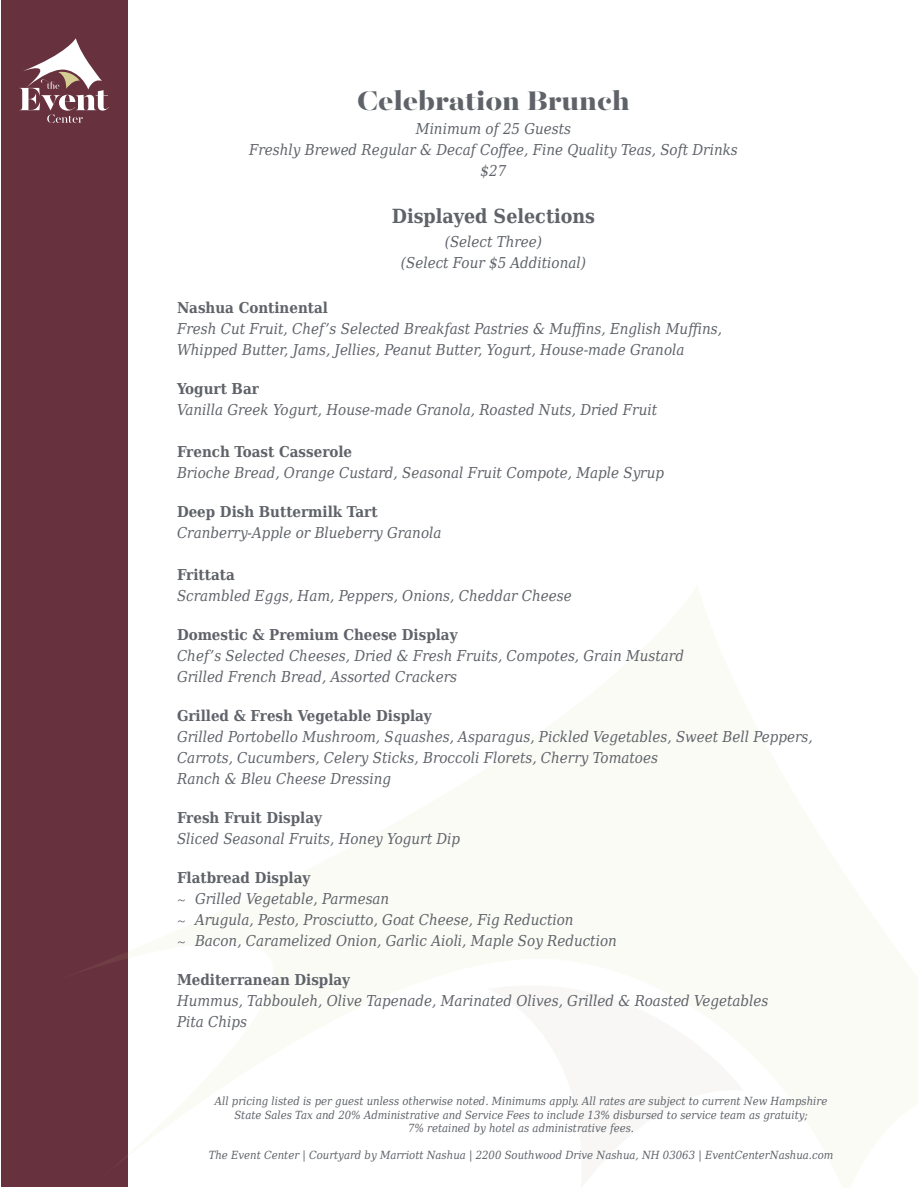
<style>
.page{position:relative;width:918px;height:1188px;background:#fff}
.page>*{position:absolute;margin:0;border:0;box-sizing:border-box;transform-origin:0 0}
.t1{font:800 30px "Majesti Banner";color:#5f6369}
.t2{font:700 19.5px "DejaVu Serif Condensed";color:#5f6369}
.t3{font:italic 15px/21px "DejaVu Serif Condensed";color:#5f6369}
.t4{font:700 15px "DejaVu Serif Condensed";color:#5f6369}
.t5{font:italic 11.25px/13.5px "DejaVu Serif Condensed";color:#5f6369;text-align:center}
.s1{font-family:"Minion Pro";font-style:normal}
</style>
<div class="page">
<div style="left:1px;top:1px;width:127px;height:1186px;background:#67313e"></div>
<svg style="left:19px;top:38px;width:90px;height:85px"></svg>
<p class="t1" style="left:357px;top:81px;width:274px">Celebration Brunch</p>
<p class="t3" style="left:416px;top:117px;width:157px">Minimum of 25 Guests</p>
<p class="t3" style="left:249px;top:138px;width:490px">Freshly Brewed Regular &amp; Decaf Coffee, Fine Quality Teas, Soft Drinks</p>
<p class="t3" style="left:481px;top:159px;width:27px">$27</p>
<p class="t2" style="left:392px;top:201px;width:205px">Displayed Selections</p>
<p class="t3" style="left:445px;top:231px;width:99px">(Select Three)</p>
<p class="t3" style="left:401px;top:252px;width:187px">(Select Four $5 Additional)</p>
<p class="t4" style="left:177px;top:296px;width:152px">Nashua Continental</p>
<p class="t3" style="left:177px;top:317px;width:547px">Fresh Cut Fruit, Chef’s Selected Breakfast Pastries &amp; Muffins, English Muffins,</p>
<p class="t3" style="left:177px;top:338px;width:509px">Whipped Butter, Jams, Jellies, Peanut Butter, Yogurt, House-made Granola</p>
<p class="t4" style="left:177px;top:377px;width:83px">Yogurt Bar</p>
<p class="t3" style="left:177px;top:398px;width:482px">Vanilla Greek Yogurt, House-made Granola, Roasted Nuts, Dried Fruit</p>
<p class="t4" style="left:177px;top:440px;width:177px">French Toast Casserole</p>
<p class="t3" style="left:177px;top:461px;width:489px">Brioche Bread, Orange Custard, Seasonal Fruit Compote, Maple Syrup</p>
<p class="t4" style="left:177px;top:500px;width:202px">Deep Dish Buttermilk Tart</p>
<p class="t3" style="left:177px;top:521px;width:266px">Cranberry-Apple or Blueberry Granola</p>
<p class="t4" style="left:177px;top:563px;width:59px">Frittata</p>
<p class="t3" style="left:177px;top:584px;width:396px">Scrambled Eggs, Ham, Peppers, Onions, Cheddar Cheese</p>
<p class="t4" style="left:177px;top:623px;width:282px">Domestic &amp; Premium Cheese Display</p>
<p class="t3" style="left:177px;top:644px;width:509px">Chef’s Selected Cheeses, Dried &amp; Fresh Fruits, Compotes, Grain Mustard</p>
<p class="t3" style="left:177px;top:665px;width:282px">Grilled French Bread, Assorted Crackers</p>
<p class="t4" style="left:177px;top:704px;width:256px">Grilled &amp; Fresh Vegetable Display</p>
<p class="t3" style="left:177px;top:725px;width:637px">Grilled Portobello Mushroom, Squashes, Asparagus, Pickled Vegetables, Sweet Bell Peppers,<br>Carrots, Cucumbers, Celery Sticks, Broccoli Florets, Cherry Tomatoes</p>
<p class="t3" style="left:177px;top:767px;width:216px">Ranch &amp; Bleu Cheese Dressing</p>
<p class="t4" style="left:177px;top:806px;width:146px">Fresh Fruit Display</p>
<p class="t3" style="left:177px;top:827px;width:285px">Sliced Seasonal Fruits, Honey Yogurt Dip</p>
<p class="t4" style="left:177px;top:866px;width:135px">Flatbread Display</p>
<p class="t3" style="left:177px;top:887px;width:214px"><span class="s1">~</span> Grilled Vegetable, Parmesan</p>
<p class="t3" style="left:177px;top:908px;width:398px"><span class="s1">~</span> Arugula, Pesto, Prosciutto, Goat Cheese, Fig Reduction</p>
<p class="t3" style="left:177px;top:929px;width:441px"><span class="s1">~</span> Bacon, Caramelized Onion, Garlic Aioli, Maple Soy Reduction</p>
<p class="t4" style="left:177px;top:968px;width:175px">Mediterranean Display</p>
<p class="t3" style="left:177px;top:989px;width:593px">Hummus, Tabbouleh, Olive Tapenade, Marinated Olives, Grilled &amp; Roasted Vegetables</p>
<p class="t3" style="left:177px;top:1010px;width:72px">Pita Chips</p>
<p class="t5" style="left:215px;top:1094px;width:614px">All pricing listed is per guest unless otherwise noted. Minimums apply. All rates are subject to current New Hampshire<br>State Sales Tax and 20% Administrative and Service Fees to include 13% disbursed to service team as gratuity;<br>7% retained by hotel as administrative fees.</p>
<p class="t5" style="left:209px;top:1148px;width:626px">The Event Center | Courtyard by Marriott Nashua | 2200 Southwood Drive Nashua, NH 03063 | EventCenterNashua.com</p>
</div>
